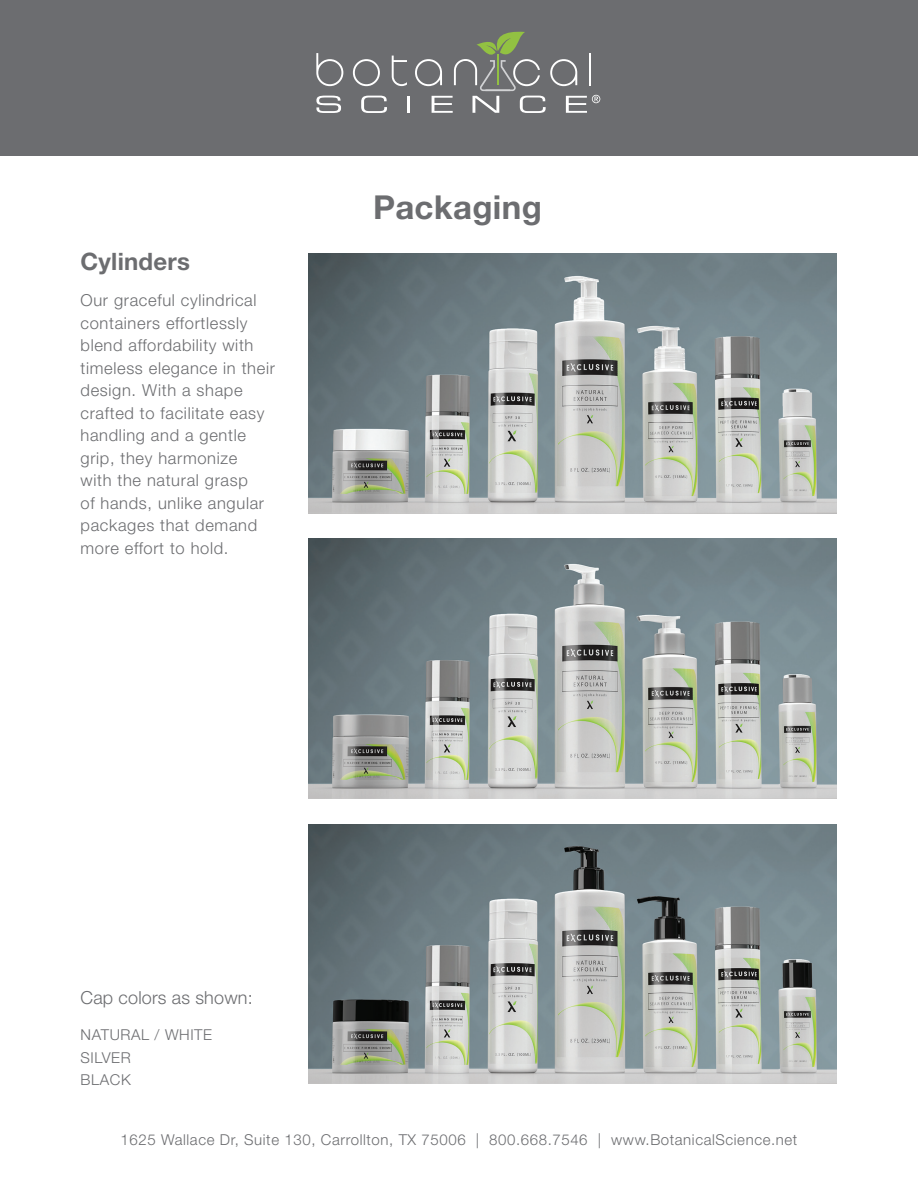
<style>
.page{position:relative;width:918px;height:1188px;background:#fff}
.page>*{position:absolute;margin:0;border:0;box-sizing:border-box;transform-origin:0 0}
.t1{font:700 33px "Helvetica Neue LT Pro";letter-spacing:.01em;color:#6c6d70}
.t2{font:700 24px "Helvetica Neue LT Pro";letter-spacing:.01em;color:#6c6d70}
.t3{font:300 18px "Helvetica Neue LT Pro";letter-spacing:.01em;color:#6c6d70}
.t4{font:300 16.5px/22.5px "Helvetica Neue LT Pro";letter-spacing:.04em;color:#6c6d70}
.t5{font:300 15px "Helvetica Neue LT Pro";letter-spacing:.04em;color:#6c6d70}
</style>
<div class="page">
<div style="left:0;top:0;width:918px;height:156px;background:#6c6d70"></div>
<svg style="left:316px;top:53px;width:27px;height:33px"></svg>
<svg style="left:353px;top:59px;width:27px;height:27px"></svg>
<svg style="left:392px;top:56px;width:15px;height:30px"></svg>
<svg style="left:316px;top:96px;width:25px;height:17px"></svg>
<svg style="left:361px;top:96px;width:26px;height:17px"></svg>
<hr style="left:407px;top:96px;width:3px;height:17px;background:#fff">
<svg style="left:415px;top:32px;width:185px;height:81px"></svg>
<img style="left:308px;top:254px;width:528px;height:259px">
<img style="left:308px;top:539px;width:528px;height:260px">
<img style="left:308px;top:824px;width:528px;height:260px">
<p class="t2" style="left:81px;top:247px;width:111px">Cylinders</p>
<p class="t4" style="left:81px;top:289px;width:196px">Our graceful cylindrical containers effortlessly blend affordability with timeless elegance in their design. With a shape crafted to facilitate easy handling and a gentle grip, they harmonize<br>with the natural grasp<br>of hands, unlike angular packages that demand more effort to hold.</p>
<p class="t1" style="left:373px;top:186px;width:170px">Packaging</p>
<p class="t3" style="left:81px;top:987px;width:174px">Cap colors as shown:</p>
<p class="t5" style="left:81px;top:1026px;width:133px">NATURAL / WHITE</p>
<p class="t5" style="left:81px;top:1048px;width:52px">SILVER</p>
<p class="t5" style="left:81px;top:1071px;width:52px">BLACK</p>
<p class="t5" style="left:121px;top:1130px;width:678px">1625 Wallace Dr, Suite 130, Carrollton, TX 75006 | 800.668.7546 | www.BotanicalScience.net</p>
</div>
